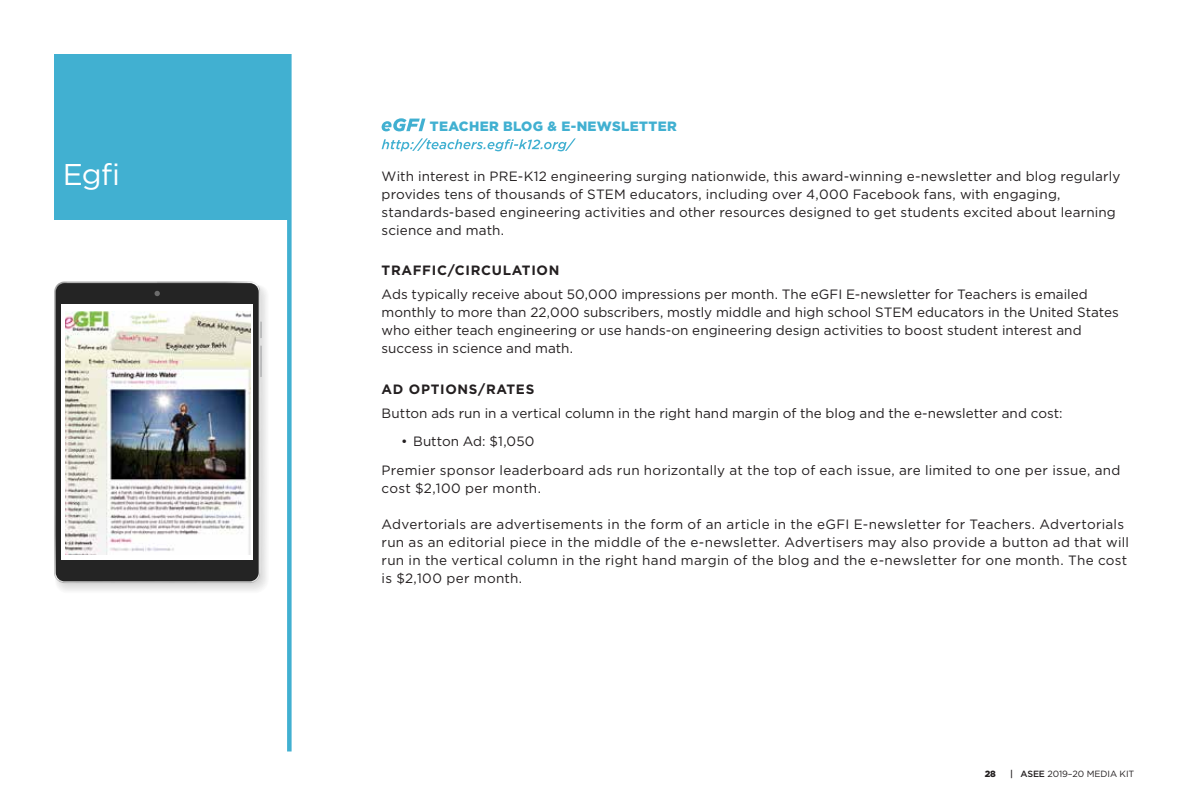
<style>
.page{position:relative;width:1188px;height:810px;background:#fff}
.page>*{position:absolute;margin:0;border:0;box-sizing:border-box;transform-origin:0 0}
.t1{font:30px "Gotham";color:#fff}
.t2{font:13.5px/18px "Gotham";letter-spacing:.01em;color:#231f20}
.t3{font:700 13.5px "Gotham";letter-spacing:.05em;color:#231f20}
.t4{font:900 13.5px "Gotham";letter-spacing:.025em;color:#41b0d1}
.t5{font:9px "Gotham";letter-spacing:-.01em;color:#231f20}
.t6{font:900 9px "Gotham";color:#231f20}
.s1{font-weight:500}
</style>
<div class="page">
<svg style="left:260px;top:322px;width:1px;height:16px"></svg>
<svg style="left:260px;top:346px;width:1px;height:31px"></svg>
<img style="left:65px;top:281px;width:185px;height:4px">
<img style="left:59px;top:285px;width:201px;height:298px">
<img style="left:54px;top:281px;width:11px;height:300px">
<svg style="left:155px;top:291px;width:5px;height:5px"></svg>
<img style="left:65px;top:311px;width:185px;height:243px">
<svg style="left:382px;top:118px;width:43px;height:13px"></svg>
<svg style="left:382px;top:138px;width:194px;height:13px"></svg>
<div style="left:54px;top:54px;width:233px;height:166px;background:#41b0d1"></div>
<div style="left:287px;top:54px;width:5px;height:698px;background:#41b0d1"></div>
<h1 class="t1" style="left:63px;top:158px;width:59px">Egfi</h1>
<p class="t4" style="left:430px;top:119px;width:248px">TEACHER BLOG &amp; E-NEWSLETTER</p>
<p class="t2" style="left:382px;top:167px;width:740px">With interest in PRE-K12 engineering surging nationwide, this award-winning e-newsletter and blog regularly provides tens of thousands of STEM educators, including over 4,000 Facebook fans, with engaging, standards-based engineering activities and other resources designed to get students excited about learning science and math.</p>
<p class="t3" style="left:382px;top:263px;width:179px">TRAFFIC/CIRCULATION</p>
<p class="t2" style="left:382px;top:285px;width:739px">Ads typically receive about 50,000 impressions per month. The eGFI E-newsletter for Teachers is emailed monthly to more than 22,000 subscribers, mostly middle and high school STEM educators in the United States who either teach engineering or use hands-on engineering design activities to boost student interest and success in science and math.</p>
<p class="t3" style="left:382px;top:381px;width:154px">AD OPTIONS/RATES</p>
<p class="t2" style="left:382px;top:404px;width:683px">Button ads run in a vertical column in the right hand margin of the blog and the e-newsletter and cost:</p>
<p class="t2" style="left:382px;top:427px;width:740px;line-height:28.5px;text-indent:19px">• Button Ad: $1,050<br>Premier sponsor leaderboard ads run horizontally at the top of each issue, are limited to one per issue, and</p>
<p class="t2" style="left:382px;top:479px;width:161px">cost $2,100 per month.</p>
<p class="t2" style="left:382px;top:515px;width:749px">Advertorials are advertisements in the form of an article in the eGFI E-newsletter for Teachers. Advertorials run as an editorial piece in the middle of the e-newsletter. Advertisers may also provide a button ad that will run in the vertical column in the right hand margin of the blog and the e-newsletter for one month. The cost is $2,100 per month.</p>
<p class="t6" style="left:985px;top:769px;width:13px">28</p>
<p class="t5" style="left:1010px;top:769px;width:126px"><span class="s1">| ASEE</span> 2019–20 MEDIA KIT</p>
</div>
